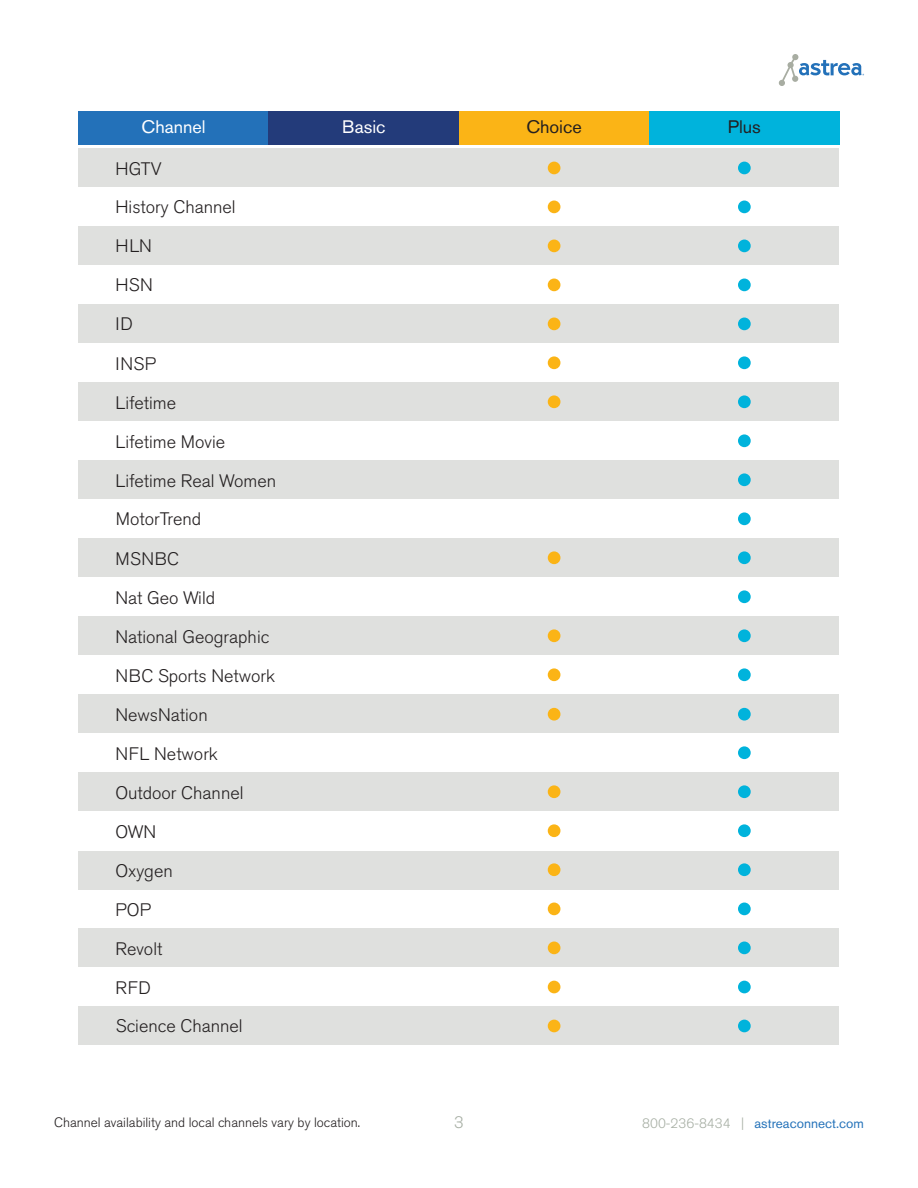
<style>
.page{position:relative;width:918px;height:1188px;background:#fff}
.page>*{position:absolute;margin:0;border:0;box-sizing:border-box;transform-origin:0 0}
.t1{font:300 18px/39px "Akzidenz Grotesk Std";color:#231f20}
.t2{font:18px "Akzidenz Grotesk Std";color:#fff}
.t3{font:18px "Akzidenz Grotesk Std";color:#231f20}
.t4{font:300 16.5px "Akzidenz Grotesk Std";color:#a6aea3}
.t5{font:300 13.5px "Akzidenz Grotesk Std";color:#231f20}
.t6{font:13.5px "Akzidenz Grotesk Std";color:#2472b9}
.s1{font-weight:300;color:#a6aea3}
</style>
<div class="page">
<div style="left:79px;top:538px;width:760px;height:39px;background:#dfe0de"></div>
<div style="left:79px;top:148px;width:760px;height:39px;background:#dfe0de"></div>
<div style="left:79px;top:226px;width:760px;height:39px;background:#dfe0de"></div>
<div style="left:79px;top:851px;width:760px;height:39px;background:#dfe0de"></div>
<div style="left:79px;top:772px;width:760px;height:39px;background:#dfe0de"></div>
<div style="left:79px;top:304px;width:760px;height:39px;background:#dfe0de"></div>
<div style="left:79px;top:382px;width:760px;height:39px;background:#dfe0de"></div>
<div style="left:79px;top:460px;width:760px;height:39px;background:#dfe0de"></div>
<div style="left:79px;top:616px;width:760px;height:39px;background:#dfe0de"></div>
<div style="left:79px;top:694px;width:760px;height:39px;background:#dfe0de"></div>
<div style="left:79px;top:928px;width:760px;height:39px;background:#dfe0de"></div>
<div style="left:79px;top:1006px;width:760px;height:39px;background:#dfe0de"></div>
<svg style="left:779px;top:54px;width:85px;height:32px"></svg>
<div style="left:548px;top:981px;width:12px;height:12px;background:#fbb416;border-radius:50%"></div>
<div style="left:738px;top:981px;width:13px;height:12px;background:#00b3dc;border-radius:50%"></div>
<div style="left:548px;top:942px;width:12px;height:12px;background:#fbb416;border-radius:50%"></div>
<div style="left:738px;top:942px;width:13px;height:12px;background:#00b3dc;border-radius:50%"></div>
<div style="left:548px;top:903px;width:12px;height:12px;background:#fbb416;border-radius:50%"></div>
<div style="left:738px;top:903px;width:13px;height:12px;background:#00b3dc;border-radius:50%"></div>
<div style="left:79px;top:111px;width:190px;height:34px;background:#2371b9"></div>
<div style="left:269px;top:111px;width:190px;height:34px;background:#233b7a"></div>
<div style="left:459px;top:111px;width:190px;height:34px;background:#fbb416"></div>
<div style="left:649px;top:111px;width:190px;height:34px;background:#00b3dc"></div>
<div style="left:548px;top:162px;width:12px;height:12px;background:#fbb416;border-radius:50%"></div>
<div style="left:548px;top:201px;width:12px;height:12px;background:#fbb416;border-radius:50%"></div>
<div style="left:548px;top:240px;width:12px;height:12px;background:#fbb416;border-radius:50%"></div>
<div style="left:548px;top:279px;width:12px;height:12px;background:#fbb416;border-radius:50%"></div>
<div style="left:548px;top:318px;width:12px;height:12px;background:#fbb416;border-radius:50%"></div>
<div style="left:548px;top:356px;width:12px;height:13px;background:#fbb416;border-radius:50%"></div>
<div style="left:548px;top:395px;width:12px;height:13px;background:#fbb416;border-radius:50%"></div>
<div style="left:548px;top:551px;width:12px;height:13px;background:#fbb416;border-radius:50%"></div>
<div style="left:548px;top:629px;width:12px;height:13px;background:#fbb416;border-radius:50%"></div>
<div style="left:548px;top:668px;width:12px;height:13px;background:#fbb416;border-radius:50%"></div>
<div style="left:548px;top:785px;width:12px;height:13px;background:#fbb416;border-radius:50%"></div>
<div style="left:548px;top:824px;width:12px;height:13px;background:#fbb416;border-radius:50%"></div>
<div style="left:548px;top:863px;width:12px;height:13px;background:#fbb416;border-radius:50%"></div>
<div style="left:738px;top:162px;width:13px;height:12px;background:#00b3dc;border-radius:50%"></div>
<div style="left:738px;top:201px;width:13px;height:12px;background:#00b3dc;border-radius:50%"></div>
<div style="left:738px;top:240px;width:13px;height:12px;background:#00b3dc;border-radius:50%"></div>
<div style="left:738px;top:279px;width:13px;height:12px;background:#00b3dc;border-radius:50%"></div>
<div style="left:738px;top:318px;width:13px;height:12px;background:#00b3dc;border-radius:50%"></div>
<div style="left:738px;top:356px;width:13px;height:13px;background:#00b3dc;border-radius:50%"></div>
<div style="left:738px;top:395px;width:13px;height:13px;background:#00b3dc;border-radius:50%"></div>
<div style="left:738px;top:434px;width:13px;height:13px;background:#00b3dc;border-radius:50%"></div>
<div style="left:738px;top:473px;width:13px;height:13px;background:#00b3dc;border-radius:50%"></div>
<div style="left:738px;top:551px;width:13px;height:13px;background:#00b3dc;border-radius:50%"></div>
<div style="left:738px;top:590px;width:13px;height:13px;background:#00b3dc;border-radius:50%"></div>
<div style="left:738px;top:629px;width:13px;height:13px;background:#00b3dc;border-radius:50%"></div>
<div style="left:738px;top:668px;width:13px;height:13px;background:#00b3dc;border-radius:50%"></div>
<div style="left:738px;top:746px;width:13px;height:13px;background:#00b3dc;border-radius:50%"></div>
<div style="left:738px;top:785px;width:13px;height:13px;background:#00b3dc;border-radius:50%"></div>
<div style="left:738px;top:824px;width:13px;height:13px;background:#00b3dc;border-radius:50%"></div>
<div style="left:738px;top:863px;width:13px;height:13px;background:#00b3dc;border-radius:50%"></div>
<div style="left:548px;top:1020px;width:12px;height:12px;background:#fbb416;border-radius:50%"></div>
<div style="left:548px;top:708px;width:12px;height:13px;background:#fbb416;border-radius:50%"></div>
<div style="left:738px;top:1020px;width:13px;height:12px;background:#00b3dc;border-radius:50%"></div>
<div style="left:738px;top:512px;width:13px;height:13px;background:#00b3dc;border-radius:50%"></div>
<div style="left:738px;top:708px;width:13px;height:13px;background:#00b3dc;border-radius:50%"></div>
<p class="t2" style="left:142px;top:116px;width:66px">Channel</p>
<p class="t2" style="left:342px;top:116px;width:45px">Basic</p>
<p class="t3" style="left:526px;top:116px;width:57px">Choice</p>
<p class="t3" style="left:728px;top:116px;width:34px">Plus</p>
<p class="t1" style="left:115px;top:149px;width:162px">HGTV<br>History Channel<br>HLN<br>HSN<br>ID<br>INSP<br>Lifetime<br>Lifetime Movie<br>Lifetime Real Women</p>
<p class="t1" style="left:116px;top:500px;width:87px">MotorTrend</p>
<p class="t1" style="left:115px;top:539px;width:161px">MSNBC<br>Nat Geo Wild<br>National Geographic<br>NBC Sports Network<br>NewsNation<br>NFL Network<br>Outdoor Channel<br>OWN<br>Oxygen<br>POP<br>Revolt<br>RFD<br>Science Channel</p>
<p class="t5" style="left:54px;top:1115px;width:308px">Channel availability and local channels vary by location.</p>
<p class="t4" style="left:454px;top:1113px;width:11px">3</p>
<p class="t6" style="left:642px;top:1115px;width:223px"><span class="s1">800-236-8434 |</span> astreaconnect.com</p>
</div>
